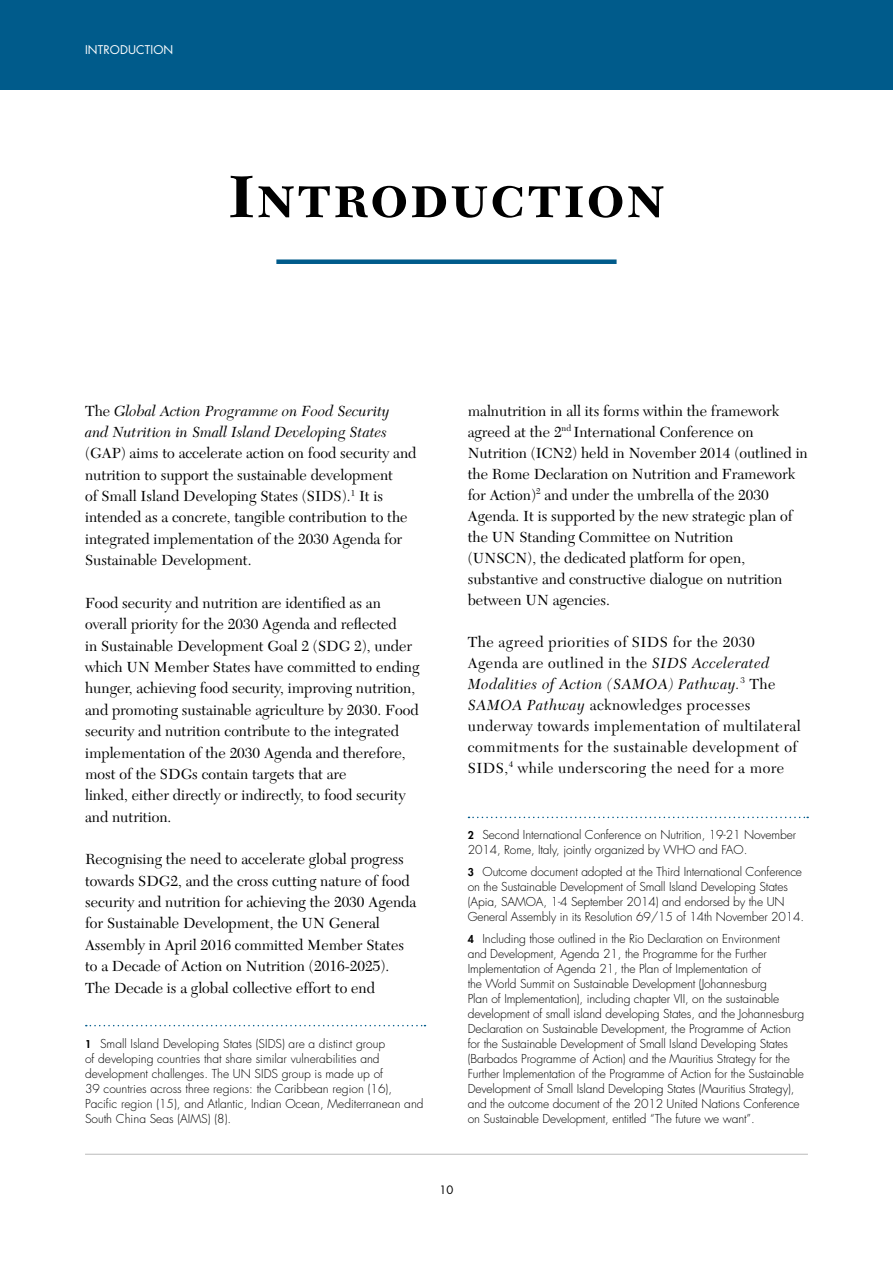
<style>
.page{position:relative;width:893px;height:1263px;background:#fff}
.page>*{position:absolute;margin:0;border:0;box-sizing:border-box;transform-origin:0 0}
.t1{font:61.5px "New Caledonia Bold SC";letter-spacing:.04em;color:#000}
.t2{font:15.3px/21.3px "New Caledonia";color:#000}
.t3{font:15.3px/21px "New Caledonia";letter-spacing:.03em;color:#000}
.t4{font:italic 15.3px/21.3px "New Caledonia";color:#000}
.t5{font:300 12px/15px "Futura Std";letter-spacing:-.01em;color:#000}
.t6{font:11.7px "Futura Std";letter-spacing:.01em;color:#fff}
.t7{font:11.25px "Futura Std";color:#000}
.s1{font-style:normal}
.s2{font-weight:800;font-size:10.5px}
.s3{font-style:italic}
</style>
<div class="page">
<hr style="left:85px;top:1154px;width:723px;height:1px;background:#bababa">
<div style="left:0;top:0;width:893px;height:89px;background:#005b8b"></div>
<div style="left:276px;top:259px;width:341px;height:5px;background:#005b8b"></div>
<svg style="left:86px;top:1025px;width:339px;height:1px"></svg>
<svg style="left:468px;top:817px;width:340px;height:1px"></svg>
<p class="t6" style="left:85px;top:43px;width:90px">INTRODUCTION</p>
<h1 class="t1" style="left:228px;top:160px;width:437px">Introduction</h1>
<p class="t4" style="left:85px;top:400px;width:306px"><span class="s1">The</span> Global Action Programme on Food Security and Nutrition in Small Island Developing States</p>
<p class="t2" style="left:85px;top:443px;width:333px">(GAP) aims to accelerate action on food security and nutrition to support the sustainable development<br>of Small Island Developing States (SIDS).<sup>1</sup> It is intended as a concrete, tangible contribution to the integrated implementation of the 2030 Agenda for Sustainable Development.</p>
<p class="t2" style="left:85px;top:592px;width:336px">Food security and nutrition are identified as an overall priority for the 2030 Agenda and reflected<br>in Sustainable Development Goal 2 (SDG 2), under which UN Member States have committed to ending hunger, achieving food security, improving nutrition, and promoting sustainable agriculture by 2030. Food security and nutrition contribute to the integrated implementation of the 2030 Agenda and therefore, most of the SDGs contain targets that are<br>linked, either directly or indirectly, to food security and nutrition.</p>
<p class="t2" style="left:85px;top:849px;width:333px">Recognising the need to accelerate global progress towards SDG2, and the cross cutting nature of food security and nutrition for achieving the 2030 Agenda for Sustainable Development, the UN General Assembly in April 2016 committed Member States to a Decade of Action on Nutrition (2016-2025).<br>The Decade is a global collective effort to end</p>
<p class="t5" style="left:85px;top:1036px;width:340px"><span class="s2">1</span> Small Island Developing States (SIDS) are a distinct group<br>of developing countries that share similar vulnerabilities and development challenges. The UN SIDS group is made up of<br>39 countries across three regions: the Caribbean region (16), Pacific region (15), and Atlantic, Indian Ocean, Mediterranean and South China Seas (AIMS) (8).</p>
<p class="t2" style="left:468px;top:400px;width:342px">malnutrition in all its forms within the framework agreed at the 2<sup>nd</sup> International Conference on Nutrition (ICN2) held in November 2014 (outlined in the Rome Declaration on Nutrition and Framework for Action)<sup>2</sup> and under the umbrella of the 2030<br>Agenda. It is supported by the new strategic plan of the UN Standing Committee on Nutrition<br>(UNSCN), the dedicated platform for open, substantive and constructive dialogue on nutrition between UN agencies.</p>
<p class="t3" style="left:468px;top:631px;width:334px">The agreed priorities of SIDS for the 2030<br>Agenda are outlined in the <span class="s3">SIDS Accelerated Modalities of Action (SAMOA) Pathway.</span><sup>3</sup> The <span class="s3">SAMOA Pathway</span> acknowledges processes underway towards implementation of multilateral commitments for the sustainable development of SIDS,<sup>4</sup> while underscoring the need for a more</p>
<p class="t5" style="left:468px;top:828px;width:330px"><span class="s2">2</span> Second International Conference on Nutrition, 19-21 November<br>2014, Rome, Italy, jointly organized by WHO and FAO.</p>
<p class="t5" style="left:468px;top:864px;width:338px"><span class="s2">3</span> Outcome document adopted at the Third International Conference on the Sustainable Development of Small Island Developing States (Apia, SAMOA, 1-4 September 2014) and endorsed by the UN General Assembly in its Resolution 69/15 of 14th November 2014.</p>
<p class="t5" style="left:468px;top:931px;width:338px"><span class="s2">4</span> Including those outlined in the Rio Declaration on Environment<br>and Development, Agenda 21, the Programme for the Further Implementation of Agenda 21, the Plan of Implementation of<br>the World Summit on Sustainable Development (Johannesburg<br>Plan of Implementation), including chapter VII, on the sustainable development of small island developing States, and the Johannesburg Declaration on Sustainable Development, the Programme of Action for the Sustainable Development of Small Island Developing States (Barbados Programme of Action) and the Mauritius Strategy for the Further Implementation of the Programme of Action for the Sustainable Development of Small Island Developing States (Mauritius Strategy), and the outcome document of the 2012 United Nations Conference on Sustainable Development, entitled “The future we want”.</p>
<p class="t7" style="left:440px;top:1183px;width:15px">10</p>
</div>
